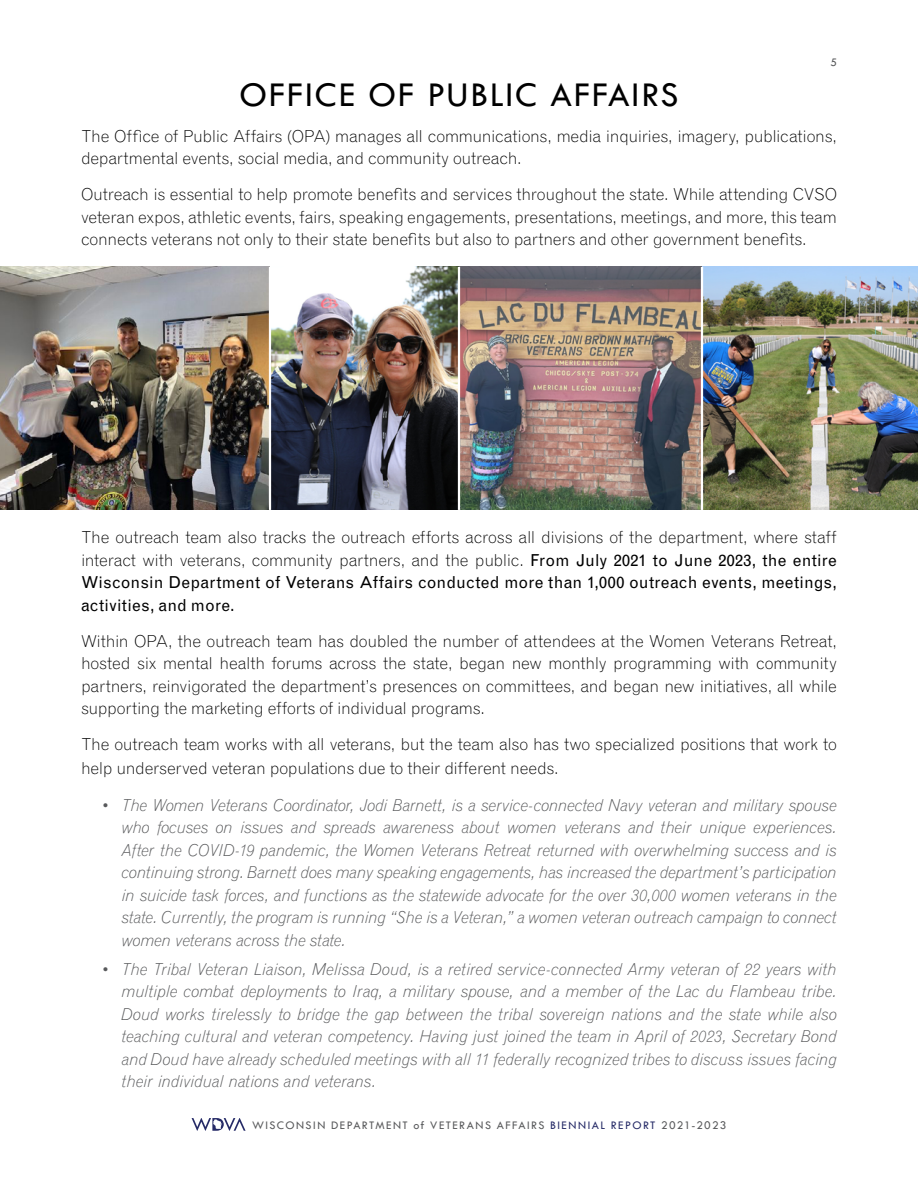
<style>
.page{position:relative;width:918px;height:1188px;background:#fff}
.page>*{position:absolute;margin:0;border:0;box-sizing:border-box;transform-origin:0 0}
.t1{font:36px "Tw Cen";letter-spacing:.055em;color:#000}
.t2{font:300 16.5px/22.5px "Grotesque MT Std";letter-spacing:-.015em;color:#000;text-align:justify}
.t3{font:italic 300 16.5px/22.5px "Grotesque MT Std";letter-spacing:-.025em;color:#58595b;text-align:justify}
.t4{font:12px "Tw Cen";letter-spacing:.12em;color:#58595b}
.s1{font-weight:400}
.s2{color:#262b67}
</style>
<div class="page">
<svg style="left:192px;top:1118px;width:54px;height:13px"></svg>
<img style="left:0;top:267px;width:918px;height:243px">
<hr style="left:269px;top:267px;width:2px;height:243px;background:#fff">
<hr style="left:458px;top:267px;width:2px;height:243px;background:#fff">
<hr style="left:701px;top:267px;width:2px;height:243px;background:#fff">
<p class="t4" style="left:830px;top:55px;width:8px">5</p>
<h1 class="t1" style="left:239px;top:73px;width:441px">OFFICE OF PUBLIC AFFAIRS</h1>
<p class="t2" style="left:81px;top:125px;width:758px">The Office of Public Affairs (OPA) manages all communications, media inquiries, imagery, publications, departmental events, social media, and community outreach.</p>
<p class="t2" style="left:81px;top:183px;width:758px">Outreach is essential to help promote benefits and services throughout the state. While attending CVSO veteran expos, athletic events, fairs, speaking engagements, presentations, meetings, and more, this team connects veterans not only to their state benefits but also to partners and other government benefits.</p>
<p class="t2" style="left:81px;top:526px;width:758px">The outreach team also tracks the outreach efforts across all divisions of the department, where staff interact with veterans, community partners, and the public. <span class="s1">From July 2021 to June 2023, the entire Wisconsin Department of Veterans Affairs conducted more than 1,000 outreach events, meetings, activities, and more.</span></p>
<p class="t2" style="left:81px;top:630px;width:758px">Within OPA, the outreach team has doubled the number of attendees at the Women Veterans Retreat, hosted six mental health forums across the state, began new monthly programming with community partners, reinvigorated the department’s presences on committees, and began new initiatives, all while supporting the marketing efforts of individual programs.</p>
<p class="t2" style="left:81px;top:733px;width:757px;line-height:24px">The outreach team works with all veterans, but the team also has two specialized positions that work to help underserved veteran populations due to their different needs.</p>
<p class="t3" style="left:121px;top:793px;width:717px;text-indent:-20px">• The Women Veterans Coordinator, Jodi Barnett, is a service-connected Navy veteran and military spouse who focuses on issues and spreads awareness about women veterans and their unique experiences.<br>After the COVID-19 pandemic, the Women Veterans Retreat returned with overwhelming success and is continuing strong. Barnett does many speaking engagements, has increased the department’s participation in suicide task forces, and functions as the statewide advocate for the over 30,000 women veterans in the state. Currently, the program is running “She is a Veteran,” a women veteran outreach campaign to connect women veterans across the state.</p>
<p class="t3" style="left:121px;top:958px;width:717px;text-indent:-20px">• The Tribal Veteran Liaison, Melissa Doud, is a retired service-connected Army veteran of 22 years with multiple combat deployments to Iraq, a military spouse, and a member of the Lac du Flambeau tribe.<br>Doud works tirelessly to bridge the gap between the tribal sovereign nations and the state while also teaching cultural and veteran competency. Having just joined the team in April of 2023, Secretary Bond and Doud have already scheduled meetings with all 11 federally recognized tribes to discuss issues facing their individual nations and veterans.</p>
<p class="t4" style="left:252px;top:1118px;width:476px">WISCONSIN DEPARTMENT of VETERANS AFFAIRS <span class="s2">BIENNIAL REPORT</span> 2021-2023</p>
</div>
